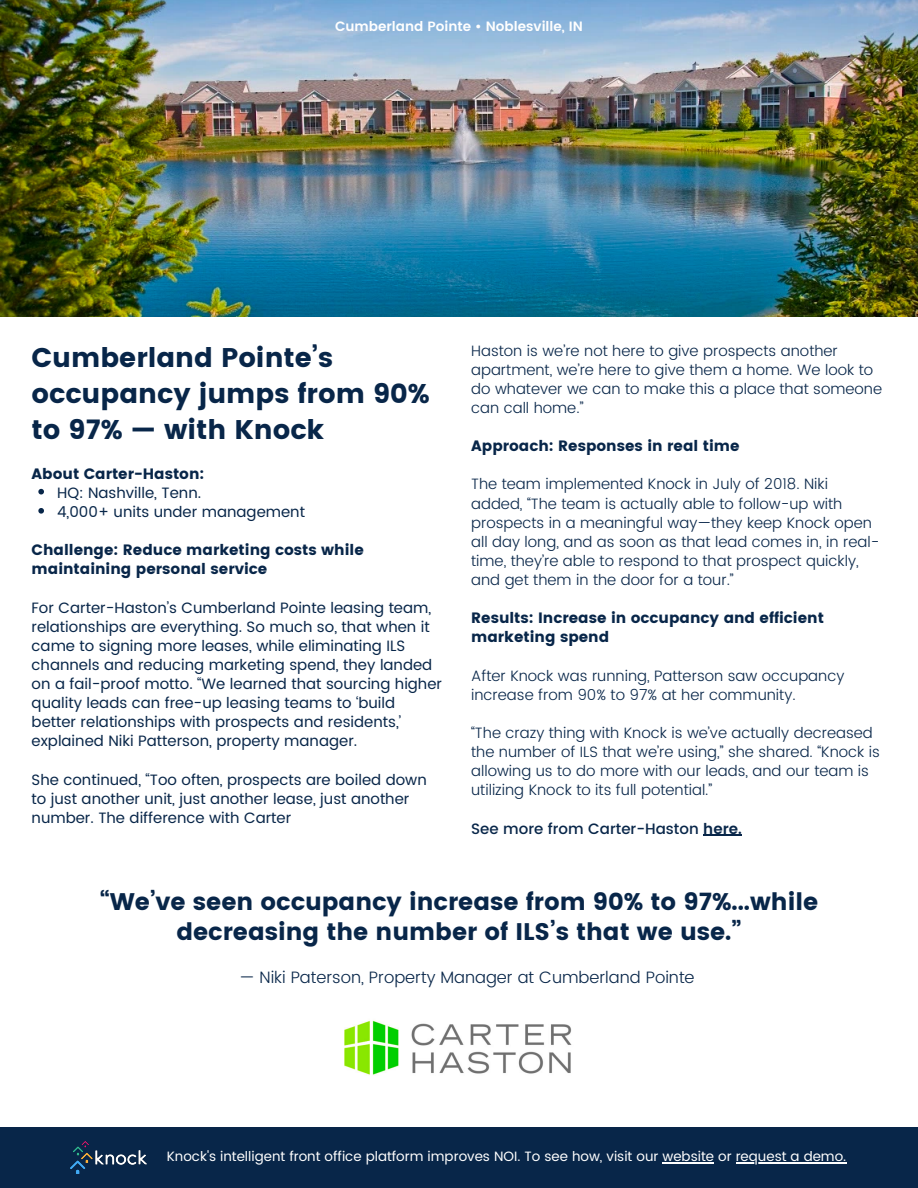
<style>
.page{position:relative;width:918px;height:1188px;background:#fff}
.page>*{position:absolute;margin:0;border:0;box-sizing:border-box;transform-origin:0 0}
.t1{font:27px/36px "Poppins";color:#082649}
.t2{font:24px/30.3px "Poppins";color:#082649;text-align:center}
.t3{font:300 16.5px "Poppins";color:#082649}
.t4{font:300 15px/19.2px "Poppins";color:#082649}
.t5{font:15px/19.2px "Poppins";color:#082649}
.t6{font:15px/19.2px "Poppins";color:#082649}
.t7{font:500 15px "Poppins";color:#082649}
.t8{font:13.5px "Poppins";color:#fff}
.t9{font:600 13.5px "Poppins";color:#fff}
.s1{font-weight:600}
</style>
<div class="page">
<div style="left:0;top:1128px;width:918px;height:60px;background:#082649"></div>
<img style="left:70px;top:1141px;width:77px;height:33px">
<img style="left:344px;top:1020px;width:228px;height:55px">
<img style="left:0;top:0;width:918px;height:317px">
<svg style="left:38px;top:489px;width:6px;height:5px"></svg>
<svg style="left:38px;top:508px;width:6px;height:6px"></svg>
<hr style="left:703px;top:835px;width:39px;height:1px;background:#082649">
<hr style="left:663px;top:1162px;width:51px;height:1px;background:#fff">
<hr style="left:736px;top:1162px;width:110px;height:1px;background:#fff">
<p class="t9" style="left:335px;top:19px;width:249px">Cumberland Pointe • Noblesville, IN</p>
<p class="t1" style="left:32px;top:339px;width:400px">Cumberland Pointe’s occupancy jumps from 90% to 97% — with Knock</p>
<p class="t6" style="left:32px;top:464px;width:174px">About Carter-Haston:</p>
<p class="t5" style="left:57px;top:483px;width:146px">HQ: Nashville, Tenn.</p>
<p class="t5" style="left:57px;top:502px;width:249px">4,000+ units under management</p>
<p class="t6" style="left:32px;top:540px;width:334px">Challenge: Reduce marketing costs while maintaining personal service</p>
<p class="t5" style="left:32px;top:598px;width:412px">For Carter-Haston’s Cumberland Pointe leasing team, relationships are everything. So much so, that when it came to signing more leases, while eliminating ILS channels and reducing marketing spend, they landed on a fail-proof motto. “We learned that sourcing higher quality leads can free-up leasing teams to ‘build better relationships with prospects and residents,’ explained Niki Patterson, property manager.</p>
<p class="t5" style="left:32px;top:770px;width:397px">She continued, “Too often, prospects are boiled down to just another unit, just another lease, just another number. The difference with Carter</p>
<p class="t4" style="left:471px;top:341px;width:412px">Haston is we’re not here to give prospects another apartment, we’re here to give them a home. We look to do whatever we can to make this a place that someone can call home.”</p>
<p class="t6" style="left:471px;top:436px;width:270px">Approach: Responses in real time</p>
<p class="t4" style="left:471px;top:475px;width:410px">The team implemented Knock in July of 2018. Niki added, “The team is actually able to follow-up with prospects in a meaningful way—they keep Knock open all day long, and as soon as that lead comes in, in real&shy;time, they’re able to respond to that prospect quickly, and get them in the door for a tour.”</p>
<p class="t6" style="left:471px;top:609px;width:354px">Results: Increase in occupancy and efficient marketing spend</p>
<p class="t4" style="left:471px;top:666px;width:375px">After Knock was running, Patterson saw occupancy increase from 90% to 97% at her community.</p>
<p class="t4" style="left:471px;top:723px;width:410px">“The crazy thing with Knock is we’ve actually decreased the number of ILS that we’re using,” she shared. “Knock is allowing us to do more with our leads, and our team is utilizing Knock to its full potential.”</p>
<p class="t7" style="left:471px;top:820px;width:272px">See more from Carter-Haston <span class="s1">here.</span></p>
<p class="t2" style="left:100px;top:886px;width:720px">“We’ve seen occupancy increase from 90% to 97%...while decreasing the number of ILS’s that we use.”</p>
<p class="t3" style="left:239px;top:967px;width:457px">— Niki Paterson, Property Manager at Cumberland Pointe</p>
<p class="t8" style="left:167px;top:1149px;width:681px">Knock's intelligent front office platform improves NOI. To see how, visit our website or request a demo.</p>
</div>
